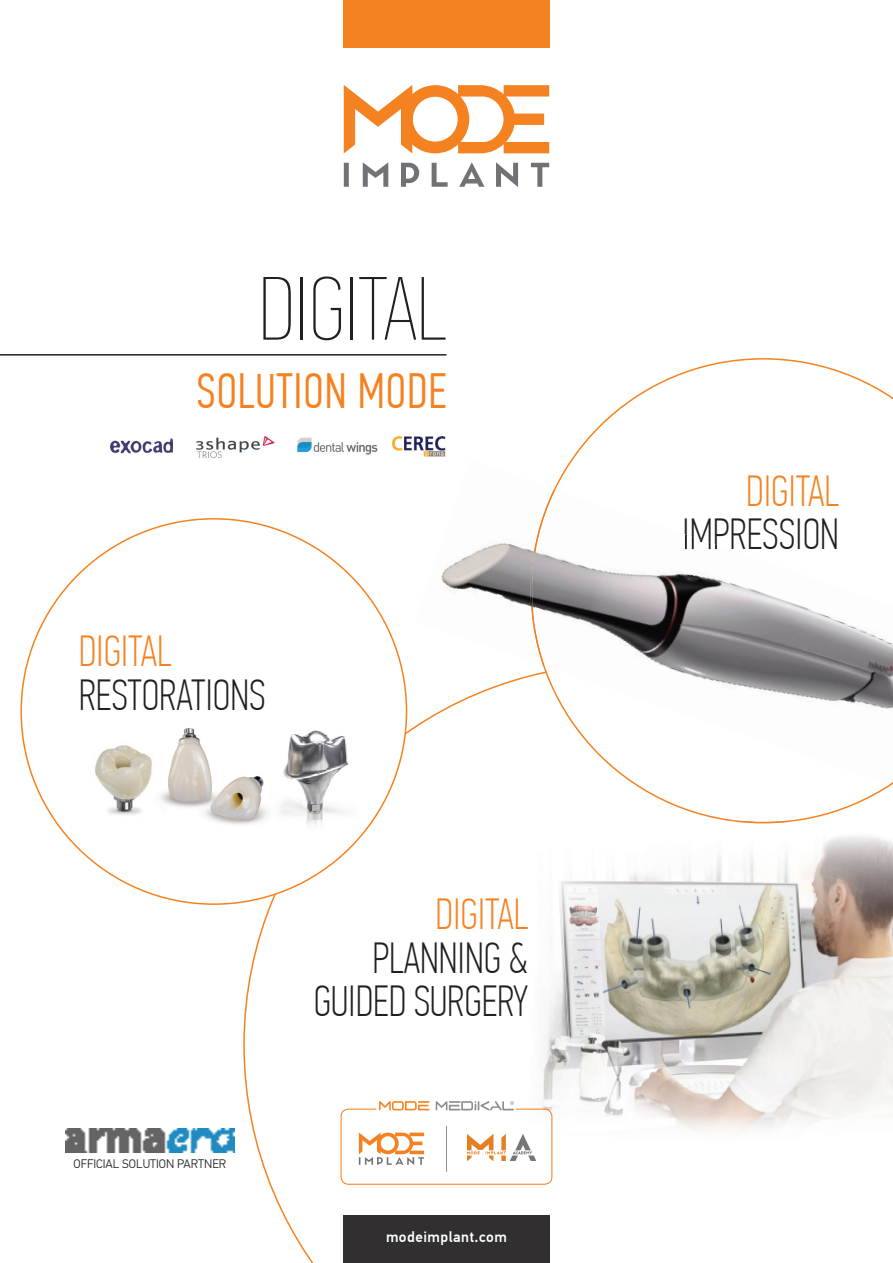
<style>
.page{position:relative;width:893px;height:1263px;background:#fff}
.page>*{position:absolute;margin:0;border:0;box-sizing:border-box;transform-origin:0 0}
.t1{font:90px "PF Din Text Comp Pro X Thin";color:#231f20}
.t2{font:300 49.5px "PF Din Text Comp Pro";letter-spacing:.02em;color:#f58220}
.t3{font:100 43.5px/43.5px "PF Din Text Comp Pro";color:#231f20;text-align:right}
.t4{font:100 43.5px "PF Din Text Comp Pro";color:#f58220}
.t5{font:500 15px "PF Din Text Pro";letter-spacing:.03em;color:#fff}
.t6{font:300 12.3px "PF Din Text Pro";color:#231f20}
</style>
<div class="page">
<svg style="left:554px;top:358px;width:339px;height:463px"></svg>
<svg style="left:20px;top:518px;width:387px;height:387px"></svg>
<img style="left:492px;top:821px;width:401px;height:324px">
<img style="left:733px;top:821px;width:61px;height:2px">
<hr style="left:0;top:354px;width:446px;height:2px;background:#231f20">
<svg style="left:344px;top:162px;width:205px;height:25px"></svg>
<svg style="left:344px;top:85px;width:205px;height:68px"></svg>
<div style="left:343px;top:0;width:207px;height:48px;background:#f58220"></div>
<div style="left:343px;top:1215px;width:207px;height:48px;background:#312f30"></div>
<svg style="left:359px;top:1132px;width:65px;height:33px"></svg>
<div style="left:341px;top:1108px;width:211px;height:77px;border:1px solid #f58220;border-radius:7px"></div>
<svg style="left:436px;top:1101px;width:78px;height:10px"></svg>
<svg style="left:379px;top:1101px;width:51px;height:9px"></svg>
<hr style="left:446px;top:1126px;width:1px;height:45px;background:#939598">
<img style="left:467px;top:1135px;width:68px;height:25px">
<svg style="left:172px;top:438px;width:1px;height:15px"></svg>
<img style="left:110px;top:438px;width:62px;height:16px">
<img style="left:196px;top:436px;width:79px;height:22px">
<img style="left:297px;top:437px;width:81px;height:18px">
<svg style="left:392px;top:436px;width:54px;height:12px"></svg>
<img style="left:393px;top:437px;width:53px;height:20px">
<img style="left:65px;top:1128px;width:170px;height:24px">
<img style="left:86px;top:723px;width:57px;height:111px">
<img style="left:143px;top:720px;width:127px;height:115px">
<img style="left:270px;top:713px;width:92px;height:122px">
<img style="left:270px;top:720px;width:20px;height:115px">
<img style="left:441px;top:542px;width:90px;height:65px">
<img style="left:531px;top:489px;width:362px;height:296px">
<img style="left:685px;top:534px;width:44px;height:15px">
<h1 class="t1" style="left:259px;top:257px;width:189px">DIGITAL</h1>
<p class="t2" style="left:197px;top:363px;width:251px">SOLUTION MODE</p>
<p class="t4" style="left:79px;top:626px;width:94px">DIGITAL</p>
<p class="t3" style="left:79px;top:673px;width:188px">RESTORATIONS</p>
<p class="t6" style="left:74px;top:1157px;width:154px">OFFICIAL SOLUTION PARTNER</p>
<p class="t4" style="left:435px;top:889px;width:94px">DIGITAL</p>
<p class="t3" style="left:314px;top:936px;width:216px">PLANNING &amp;<br>GUIDED SURGERY</p>
<p class="t5" style="left:386px;top:1228px;width:122px">modeimplant.com</p>
<p class="t4" style="left:746px;top:466px;width:94px">DIGITAL</p>
<p class="t3" style="left:682px;top:512px;width:158px">IMPRESSION</p>
</div>
